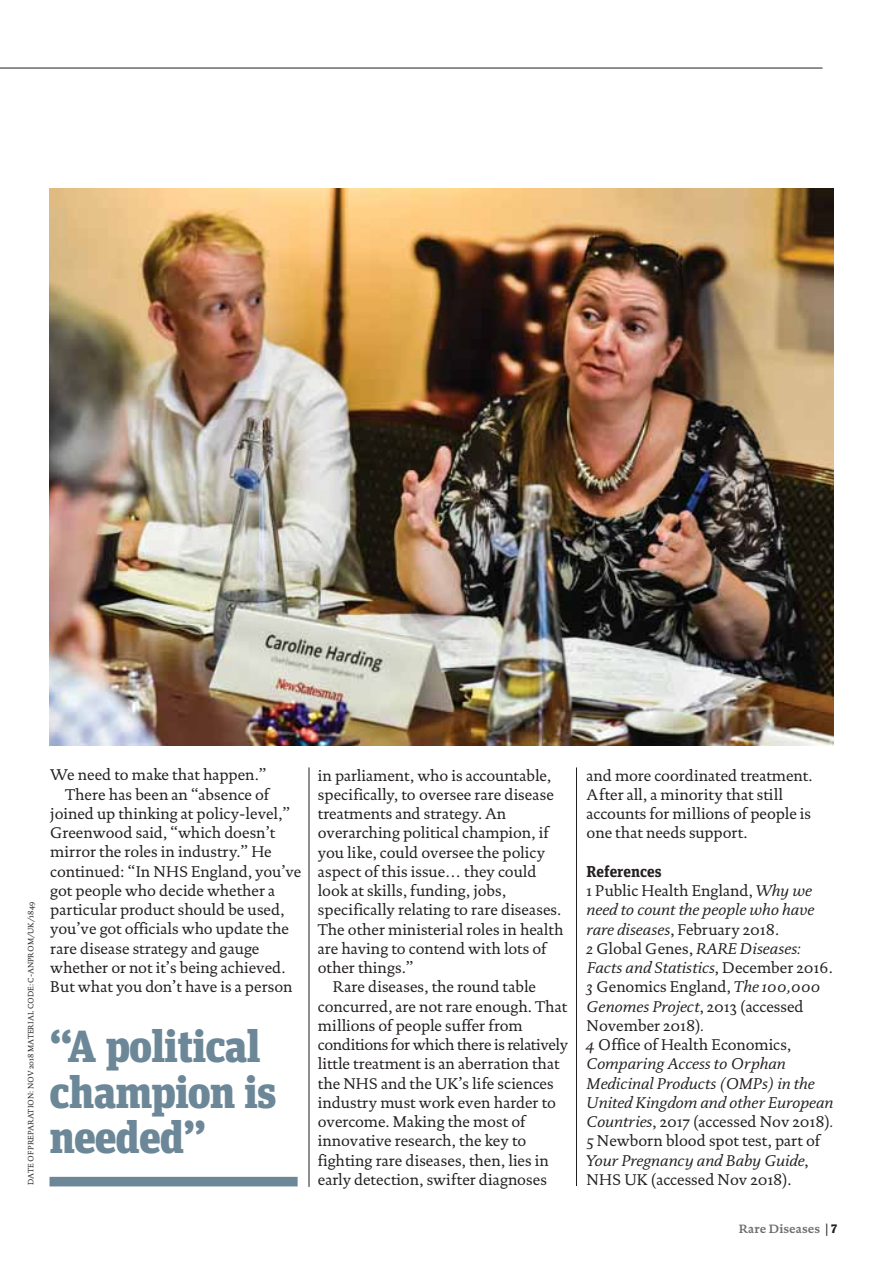
<style>
.page{position:relative;width:893px;height:1270px;background:#fff}
.page>*{position:absolute;margin:0;border:0;box-sizing:border-box;transform-origin:0 0}
.t1{font:900 44.98px/45.7px "Unit Slab Pro";letter-spacing:-.025em;color:#6c8898}
.t2{font:15.75px/19.2px "DTL Documenta ST";color:#231f20}
.t3{font:italic 15.75px/19.2px "DTL Documenta ST";color:#231f20}
.t4{font:15.75px "DTL Documenta ST";letter-spacing:-.02em;color:#231f20}
.t5{font:700 15.75px "Unit Slab Pro";color:#231f20}
.t6{font:700 12.25px "DTL Documenta ST";color:#6d6e70}
.t7{font:7.88px "DTL Documenta ST";letter-spacing:-.005em;color:#231f20}
.s1{font-style:normal}
.s2{font-weight:400;color:#231f20}
.s3{font-family:"Unit Slab Pro";font-weight:900;color:#231f20}
</style>
<div class="page">
<hr style="left:0;top:68px;width:822px;height:1px;background:#231f20">
<hr style="left:309px;top:767px;width:1px;height:419px;background:#231f20">
<hr style="left:576px;top:767px;width:1px;height:419px;background:#231f20">
<img style="left:49px;top:189px;width:784px;height:556px">
<div style="left:49px;top:1176px;width:249px;height:10px;background:#6c8898"></div>
<p class="t7" style="left:27px;top:1184px;width:285px;rotate:-90deg">DATE OF PREPARATION: NOV 2018 MATERIAL CODE: C-ANPROM/UK/1849</p>
<p class="t2" style="left:50px;top:766px;width:218px">We need to make that happen.”</p>
<p class="t2" style="left:65px;top:785px;width:205px">There has been an “absence of</p>
<p class="t2" style="left:50px;top:805px;width:241px">joined up thinking at policy-level,”</p>
<p class="t2" style="left:50px;top:824px;width:226px">Greenwood said, “which doesn’t</p>
<p class="t2" style="left:50px;top:843px;width:223px">mirror the roles in industry.” He</p>
<p class="t2" style="left:50px;top:862px;width:253px">continued: “In NHS England, you’ve</p>
<p class="t2" style="left:50px;top:882px;width:226px">got people who decide whether a</p>
<p class="t2" style="left:50px;top:901px;width:236px">particular product should be used,</p>
<p class="t2" style="left:50px;top:920px;width:240px">you’ve got officials who update the</p>
<p class="t2" style="left:50px;top:939px;width:211px">rare disease strategy and gauge</p>
<p class="t2" style="left:50px;top:959px;width:236px">whether or not it’s being achieved.</p>
<p class="t2" style="left:50px;top:978px;width:244px">But what you don’t have is a person</p>
<h1 class="t1" style="left:49px;top:1027px;width:229px">“A political champion is needed”</h1>
<p class="t2" style="left:318px;top:766px;width:235px">in parliament, who is accountable,</p>
<p class="t2" style="left:318px;top:786px;width:237px">specifically, to oversee rare disease</p>
<p class="t2" style="left:318px;top:805px;width:190px">treatments and strategy. An</p>
<p class="t2" style="left:318px;top:824px;width:232px">overarching political champion, if</p>
<p class="t2" style="left:318px;top:843px;width:229px">you like, could oversee the policy</p>
<p class="t2" style="left:318px;top:863px;width:220px">aspect of this issue… they could</p>
<p class="t2" style="left:318px;top:882px;width:190px">look at skills, funding, jobs,</p>
<p class="t2" style="left:318px;top:901px;width:245px">specifically relating to rare diseases.</p>
<p class="t2" style="left:318px;top:920px;width:247px">The other ministerial roles in health</p>
<p class="t2" style="left:318px;top:940px;width:230px">are having to contend with lots of</p>
<p class="t2" style="left:318px;top:959px;width:97px">other things.”</p>
<p class="t2" style="left:333px;top:978px;width:205px">Rare diseases, the round table</p>
<p class="t2" style="left:318px;top:997px;width:251px">concurred, are not rare enough. That</p>
<p class="t2" style="left:318px;top:1017px;width:206px">millions of people suffer from</p>
<p class="t4" style="left:318px;top:1037px;width:252px">conditions for which there is relatively</p>
<p class="t2" style="left:318px;top:1055px;width:243px">little treatment is an aberration that</p>
<p class="t2" style="left:318px;top:1074px;width:237px">the NHS and the UK’s life sciences</p>
<p class="t2" style="left:318px;top:1094px;width:240px">industry must work even harder to</p>
<p class="t2" style="left:318px;top:1113px;width:209px">overcome. Making the most of</p>
<p class="t2" style="left:318px;top:1132px;width:210px">innovative research, the key to</p>
<p class="t2" style="left:318px;top:1151px;width:233px">fighting rare diseases, then, lies in</p>
<p class="t2" style="left:318px;top:1171px;width:231px">early detection, swifter diagnoses</p>
<p class="t2" style="left:586px;top:766px;width:227px">and more coordinated treatment.<br>After all, a minority that still accounts for millions of people is one that needs support.</p>
<p class="t5" style="left:586px;top:862px;width:76px">References</p>
<p class="t3" style="left:586px;top:882px;width:248px"><span class="s1">1 Public Health England,</span> Why we need to count the people who have rare diseases<span class="s1">, February 2018.<br></span>2 <span class="s1">Global Genes,</span> RARE Diseases:<br>Facts and Statistics<span class="s1">, December 2016.<br></span>3 <span class="s1">Genomics England,</span> The 100,000<br>Genomes Project<span class="s1">, 2013 (accessed<br>November 2018)</span>.<br>4 <span class="s1">Office of Health Economics,<br></span>Comparing Access to Orphan<br>Medicinal Products (OMPs) in the<br>United Kingdom and other European<br>Countries<span class="s1">, 2017 (accessed Nov 2018)</span>.<br>5 <span class="s1">Newborn blood spot test, part of<br></span>Your Pregnancy and Baby Guide<span class="s1">,<br>NHS UK (accessed Nov 2018).</span></p>
<p class="t6" style="left:739px;top:1223px;width:100px">Rare Diseases <span class="s2">|</span> <span class="s3">7</span></p>
</div>
